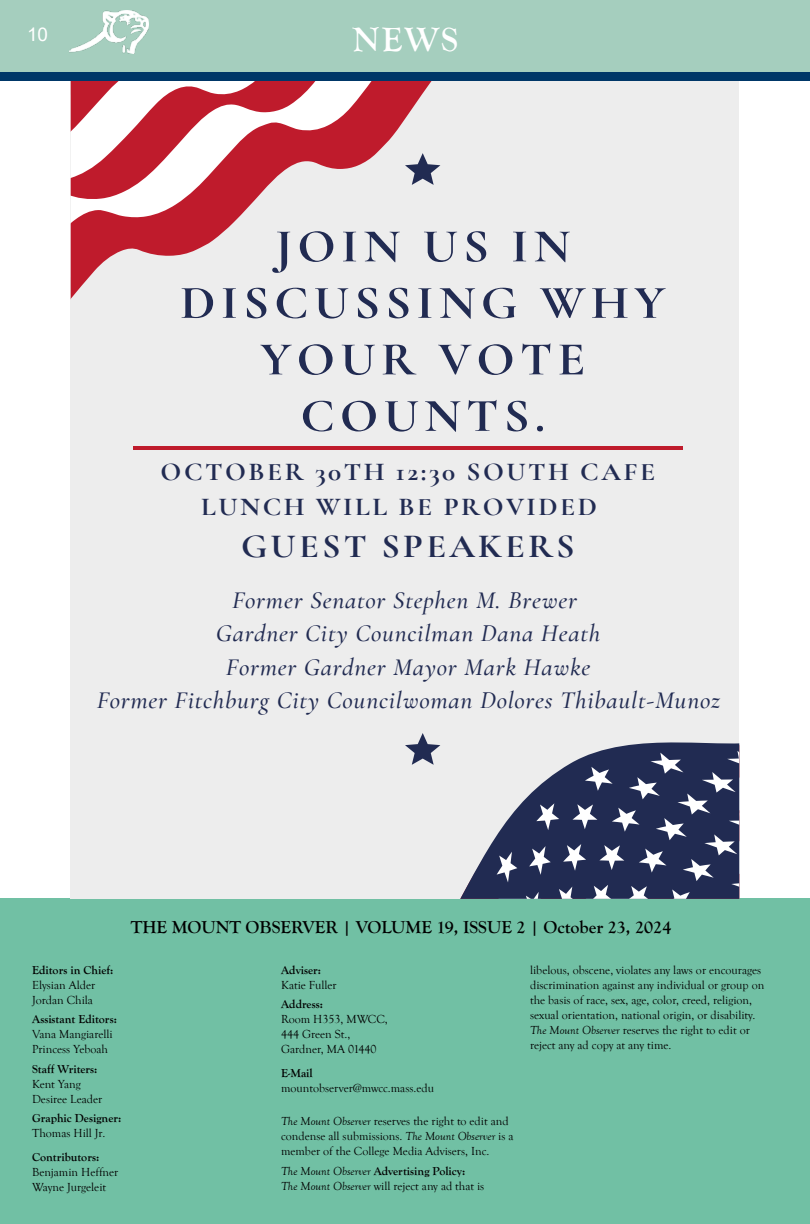
<style>
.page{position:relative;width:810px;height:1224px;background:#fff}
.page>*{position:absolute;margin:0;border:0;box-sizing:border-box;transform-origin:0 0}
.t1{font:700 47.5px/56.5px "Cormorant Garamond";letter-spacing:.105em;color:#212b52;text-align:center;scale:1.06 1}
.t2{font:700 35px "Goudy Old Style T";color:#fff}
.t3{font:700 33.9px "Cormorant Garamond";letter-spacing:.09em;color:#212b52;scale:1.06 1}
.t4{font:700 25.8px/35.6px "Cormorant Garamond";letter-spacing:.09em;color:#212b52;scale:1.06 1}
.t5{font:italic 500 24.2px/33.3px "Cormorant Garamond";letter-spacing:.03em;color:#212b52;text-align:center;scale:1.06 1}
.t6{font:18.9px "Arial";color:#fff}
.t7{font:700 18px "Goudy Old Style T";color:#000}
.t8{font:12px/15px "Goudy Old Style T";color:#000}
.t9{font:700 12px "Goudy Old Style T";color:#000}
.t10{font:italic 12px/15px "Goudy Old Style T";color:#000}
.s1{font-style:italic}
.s2{font-weight:700;font-style:normal}
.s3{font-style:normal}
</style>
<div class="page">
<div style="left:0;top:0;width:810px;height:72px;background:#a5cebe"></div>
<div style="left:0;top:72px;width:810px;height:9px;background:#003768"></div>
<img style="left:69px;top:10px;width:80px;height:44px">
<div style="left:0;top:899px;width:810px;height:325px;background:#71c0a4"></div>
<div style="left:71px;top:81px;width:668px;height:818px;background:#ededed"></div>
<svg style="left:71px;top:81px;width:370px;height:218px"></svg>
<svg style="left:440px;top:742px;width:299px;height:157px"></svg>
<svg style="left:497px;top:852px;width:20px;height:30px"></svg>
<svg style="left:523px;top:751px;width:216px;height:148px;background:#444d6d"></svg>
<hr style="left:133px;top:446px;width:550px;height:3px;background:#bf1b2c">
<svg style="left:405px;top:153px;width:35px;height:32px"></svg>
<svg style="left:405px;top:733px;width:35px;height:32px"></svg>
<h3 class="t6" style="left:27px;top:21px;width:23px">10</h3>
<h2 class="t2" style="left:353px;top:20px;width:107px">NEWS</h2>
<h1 class="t1" style="left:180px;top:218px;width:459px">JOIN US IN<br>DISCUSSING WHY<br>YOUR VOTE<br>COUNTS.</h1>
<h3 class="t4" style="left:201px;top:454px;width:430px;text-indent:-41px">OCTOBER 30TH 12:30 SOUTH CAFE<br>LUNCH WILL BE PROVIDED</h3>
<h3 class="t3" style="left:241px;top:526px;width:316px">GUEST SPEAKERS</h3>
<h3 class="t5" style="left:97px;top:584px;width:589px">Former Senator Stephen M. Brewer<br>Gardner City Councilman Dana Heath<br>Former Gardner Mayor Mark Hawke<br>Former Fitchburg City Councilwoman Dolores Thibault-Munoz</h3>
<h3 class="t7" style="left:131px;top:917px;width:542px">THE MOUNT OBSERVER | VOLUME 19, ISSUE 2 | October 23, 2024</h3>
<p class="t9" style="left:32px;top:963px;width:83px">Editors in Chief:</p>
<p class="t8" style="left:32px;top:978px;width:65px">Elysian Alder<br>Jordan Chila</p>
<p class="t9" style="left:32px;top:1013px;width:86px">Assistant Editors:</p>
<p class="t8" style="left:32px;top:1027px;width:82px">Vana Mangiarelli<br>Princess Yeboah</p>
<p class="t9" style="left:32px;top:1062px;width:67px">Staff Writers:</p>
<p class="t8" style="left:32px;top:1077px;width:72px">Kent Yang<br>Desiree Leader</p>
<p class="t9" style="left:32px;top:1112px;width:91px">Graphic Designer:</p>
<p class="t8" style="left:32px;top:1126px;width:75px">Thomas Hill Jr.</p>
<p class="t9" style="left:32px;top:1151px;width:69px">Contributors:</p>
<p class="t8" style="left:32px;top:1165px;width:88px">Benjamin Heffner<br>Wayne Jurgeleit</p>
<p class="t9" style="left:281px;top:963px;width:41px">Adviser:</p>
<p class="t8" style="left:281px;top:978px;width:57px">Katie Fuller</p>
<p class="t9" style="left:281px;top:998px;width:43px">Address:</p>
<p class="t8" style="left:281px;top:1012px;width:108px">Room H353, MWCC,<br>444 Green St.,<br>Gardner, MA 01440</p>
<p class="t9" style="left:281px;top:1067px;width:33px">E-Mail</p>
<p class="t8" style="left:281px;top:1081px;width:154px">mountobserver@mwcc.mass.edu</p>
<p class="t8" style="left:281px;top:1114px;width:234px"><span class="s1">The Mount Observer</span> reserves the right to edit and condense all submissions. <span class="s1">The Mount Observer</span> is a member of the College Media Advisers, Inc.</p>
<p class="t10" style="left:281px;top:1164px;width:205px">The Mount Observer <span class="s2">Advertising Policy:<br></span>The Mount Observer <span class="s3">will reject any ad that is</span></p>
<p class="t8" style="left:530px;top:963px;width:236px">libelous, obscene, violates any laws or encourages discrimination against any individual or group on the basis of race, sex, age, color, creed, religion, sexual orientation, national origin, or disability.<br><span class="s1">The Mount Observer</span> reserves the right to edit or reject any ad copy at any time.</p>
</div>
